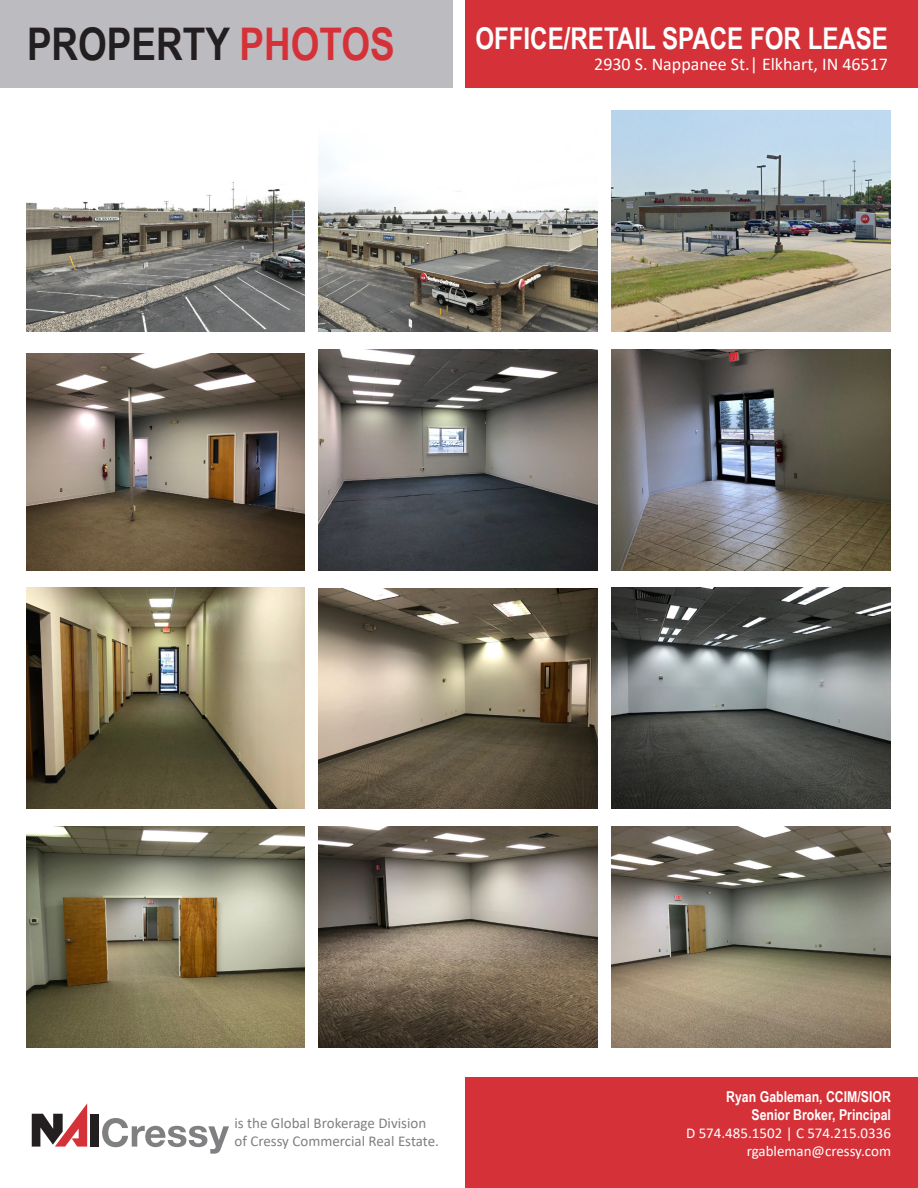
<style>
.page{position:relative;width:918px;height:1188px;background:#fff}
.page>*{position:absolute;margin:0;border:0;box-sizing:border-box;transform-origin:0 0}
.t1{font:700 45px "Arial Narrow";color:#231f20}
.t2{font:700 30px "Arial Narrow";color:#fff}
.t3{font:18px "Calibri";color:#fff}
.t4{font:15px/18px "Calibri";color:#808083}
.t5{font:15px/18px "Calibri";color:#fff;text-align:right}
.t6{font:700 15px/18px "Arial Narrow";color:#fff;text-align:right}
.s1{color:#d43238}
</style>
<div class="page">
<div style="left:466px;top:1078px;width:452px;height:110px;background:#d43238"></div>
<div style="left:90px;top:1114px;width:9px;height:33px;background:#231f20"></div>
<svg style="left:32px;top:1103px;width:55px;height:44px"></svg>
<svg style="left:102px;top:1118px;width:127px;height:36px"></svg>
<div style="left:466px;top:0;width:452px;height:87px;background:#d43238"></div>
<div style="left:0;top:0;width:452px;height:87px;background:#bcbbbf"></div>
<img style="left:26px;top:182px;width:279px;height:150px">
<img style="left:319px;top:151px;width:279px;height:181px">
<img style="left:612px;top:111px;width:278px;height:221px">
<img style="left:26px;top:354px;width:279px;height:216px">
<img style="left:319px;top:349px;width:279px;height:221px">
<img style="left:612px;top:349px;width:278px;height:221px">
<img style="left:26px;top:588px;width:279px;height:221px">
<img style="left:319px;top:588px;width:279px;height:221px">
<img style="left:612px;top:588px;width:278px;height:221px">
<img style="left:26px;top:827px;width:279px;height:221px">
<img style="left:319px;top:827px;width:279px;height:221px">
<img style="left:612px;top:827px;width:278px;height:221px">
<p class="t1" style="left:27px;top:10px;width:369px">PROPERTY <span class="s1">PHOTOS</span></p>
<h2 class="t2" style="left:475px;top:16px;width:414px">OFFICE/RETAIL SPACE FOR LEASE</h2>
<p class="t3" style="left:594px;top:52px;width:295px">2930 S. Nappanee St.| Elkhart, IN 46517</p>
<p class="t4" style="left:234px;top:1114px;width:206px">is the Global Brokerage Division of Cressy Commercial Real Estate.</p>
<p class="t6" style="left:726px;top:1087px;width:166px">Ryan Gableman, CCIM/SIOR<br>Senior Broker, Principal</p>
<p class="t5" style="left:686px;top:1124px;width:206px">D 574.485.1502 | C 574.215.0336 rgableman@cressy.com</p>
</div>
